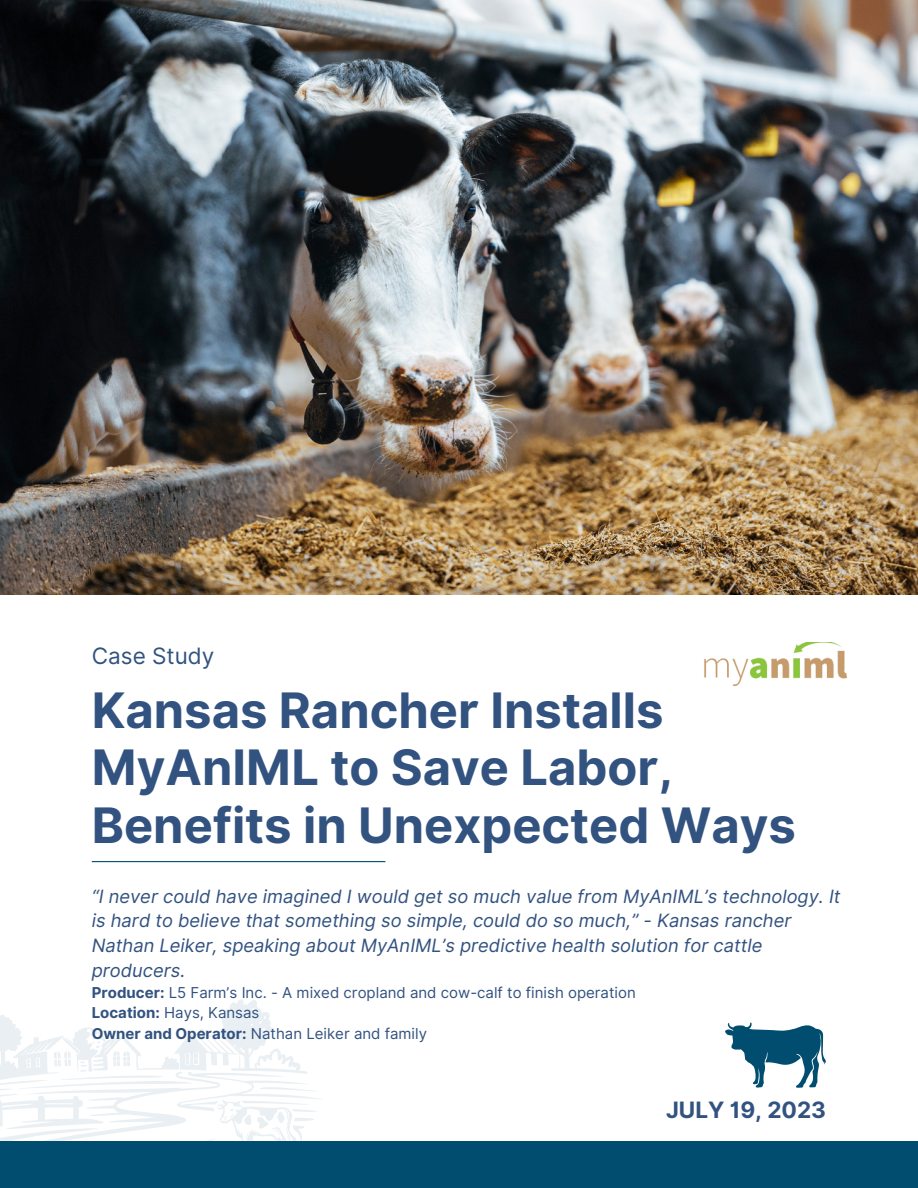
<style>
.page{position:relative;width:918px;height:1188px;background:#fff}
.page>*{position:absolute;margin:0;border:0;box-sizing:border-box;transform-origin:0 0}
.t1{font:700 48.9px/57.3px "Inter";color:#325280}
.t2{font:700 22.5px "Inter";color:#325280}
.t3{font:22.5px "Inter";color:#325280}
.t4{font:italic 18.3px/24.8px "Inter";color:#325280}
.t5{font:15px "Inter";color:#325280}
.s1{font-weight:700}
</style>
<div class="page">
<img style="left:0;top:0;width:918px;height:594px">
<div style="left:0;top:1141px;width:918px;height:47px;background:#004d70"></div>
<hr style="left:92px;top:861px;width:293px;height:1px;background:#004d70">
<svg style="left:725px;top:1022px;width:101px;height:66px"></svg>
<svg style="left:0;top:999px;width:322px;height:142px"></svg>
<img style="left:704px;top:643px;width:143px;height:43px">
<p class="t3" style="left:92px;top:642px;width:124px">Case Study</p>
<p class="t1" style="left:92px;top:682px;width:706px">Kansas Rancher Installs<br>MyAnIML to Save Labor,<br>Benefits in Unexpected Ways</p>
<p class="t4" style="left:92px;top:883px;width:750px">“I never could have imagined I would get so much value from MyAnIML’s technology. It is hard to believe that something so simple, could do so much,” - Kansas rancher Nathan Leiker, speaking about MyAnIML’s predictive health solution for cattle producers.</p>
<p class="t5" style="left:92px;top:984px;width:546px"><span class="s1">Producer:</span> L5 Farm’s Inc. - A mixed cropland and cow-calf to finish operation</p>
<p class="t5" style="left:92px;top:1004px;width:169px"><span class="s1">Location:</span> Hays, Kansas</p>
<p class="t5" style="left:92px;top:1024px;width:337px"><span class="s1">Owner and Operator:</span> Nathan Leiker and family</p>
<p class="t2" style="left:666px;top:1096px;width:162px">JULY 19, 2023</p>
</div>
